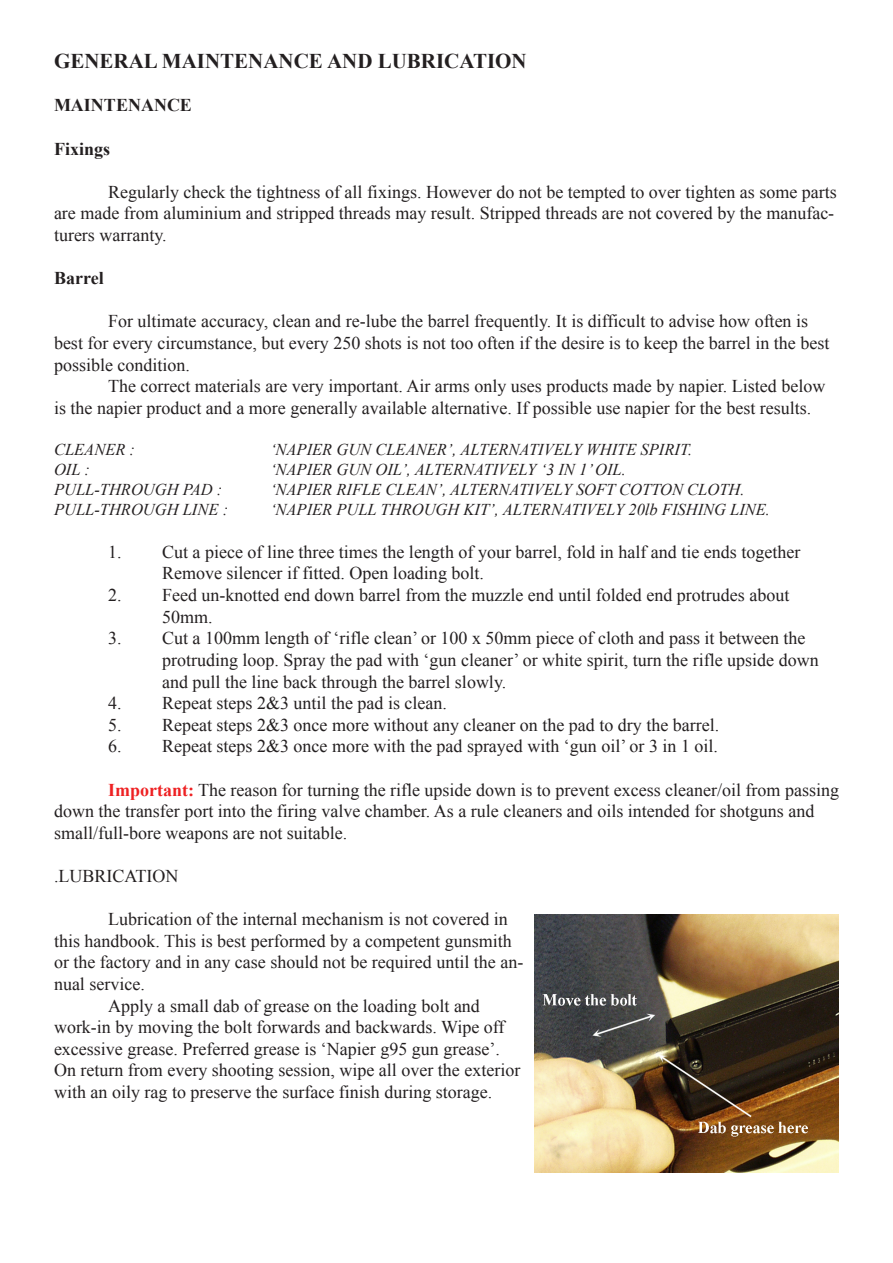
<style>
.page{position:relative;width:893px;height:1263px;background:#fff}
.page>*{position:absolute;margin:0;border:0;box-sizing:border-box;transform-origin:0 0}
.t1{font:700 21px "Times New Roman";color:#231f20}
.t2{font:18px/21.6px "Times New Roman";color:#231f20}
.t3{font:700 18px "Times New Roman";color:#231f20}
.t4{font:italic 16.5px "Times New Roman";color:#231f20}
.s1{font-weight:700;color:#ee2123}
</style>
<div class="page">
<img style="left:534px;top:914px;width:305px;height:259px">
<p class="t1" style="left:54px;top:47px;width:474px">GENERAL MAINTENANCE AND LUBRICATION</p>
<p class="t3" style="left:54px;top:93px;width:139px">MAINTENANCE</p>
<p class="t3" style="left:54px;top:136px;width:58px">Fixings</p>
<p class="t2" style="left:54px;top:181px;width:784px;text-indent:54px">Regularly check the tightness of all fixings. However do not be tempted to over tighten as some parts are made from aluminium and stripped threads may result. Stripped threads are not covered by the manufac&shy;turers warranty.</p>
<p class="t3" style="left:54px;top:266px;width:51px">Barrel</p>
<p class="t2" style="left:54px;top:310px;width:777px;text-indent:54px">For ultimate accuracy, clean and re-lube the barrel frequently. It is difficult to advise how often is best for every circumstance, but every 250 shots is not too often if the desire is to keep the barrel in the best possible condition.</p>
<p class="t2" style="left:54px;top:375px;width:773px;text-indent:54px">The correct materials are very important. Air arms only uses products made by napier. Listed below is the napier product and a more generally available alternative. If possible use napier for the best results.</p>
<p class="t4" style="left:54px;top:438px;width:83px">CLEANER :</p>
<p class="t4" style="left:270px;top:438px;width:424px">‘NAPIER GUN CLEANER’, ALTERNATIVELY WHITE SPIRIT.</p>
<p class="t4" style="left:54px;top:458px;width:37px">OIL :</p>
<p class="t4" style="left:270px;top:458px;width:357px">‘NAPIER GUN OIL’, ALTERNATIVELY ‘3 IN 1’ OIL.</p>
<p class="t4" style="left:54px;top:478px;width:170px">PULL-THROUGH PAD :</p>
<p class="t4" style="left:270px;top:478px;width:476px">‘NAPIER RIFLE CLEAN’, ALTERNATIVELY SOFT COTTON CLOTH.</p>
<p class="t4" style="left:54px;top:498px;width:176px">PULL-THROUGH LINE :</p>
<p class="t4" style="left:270px;top:498px;width:502px">‘NAPIER PULL THROUGH KIT’, ALTERNATIVELY 20lb FISHING LINE.</p>
<p class="t2" style="left:162px;top:541px;width:640px;text-indent:-54px">1. Cut a piece of line three times the length of your barrel, fold in half and tie ends together<br>Remove silencer if fitted. Open loading bolt.</p>
<p class="t2" style="left:162px;top:584px;width:629px;text-indent:-54px">2. Feed un-knotted end down barrel from the muzzle end until folded end protrudes about<br>50mm.</p>
<p class="t2" style="left:162px;top:627px;width:658px;text-indent:-54px">3. Cut a 100mm length of ‘rifle clean’ or 100 x 50mm piece of cloth and pass it between the protruding loop. Spray the pad with ‘gun cleaner’ or white spirit, turn the rifle upside down and pull the line back through the barrel slowly.</p>
<p class="t2" style="left:108px;top:692px;width:340px">4. Repeat steps 2&amp;3 until the pad is clean.</p>
<p class="t2" style="left:108px;top:714px;width:613px">5. Repeat steps 2&amp;3 once more without any cleaner on the pad to dry the barrel.</p>
<p class="t2" style="left:108px;top:735px;width:612px">6. Repeat steps 2&amp;3 once more with the pad sprayed with ‘gun oil’ or 3 in 1 oil.</p>
<p class="t2" style="left:54px;top:778px;width:786px;text-indent:54px"><span class="s1">Important:</span> The reason for turning the rifle upside down is to prevent excess cleaner/oil from passing down the transfer port into the firing valve chamber. As a rule cleaners and oils intended for shotguns and small/full-bore weapons are not suitable.</p>
<p class="t2" style="left:54px;top:865px;width:126px">.LUBRICATION</p>
<p class="t2" style="left:54px;top:908px;width:471px;text-indent:54px">Lubrication of the internal mechanism is not covered in this handbook. This is best performed by a competent gunsmith or the factory and in any case should not be required until the an&shy;nual service.</p>
<p class="t2" style="left:54px;top:994px;width:468px;text-indent:54px">Apply a small dab of grease on the loading bolt and work-in by moving the bolt forwards and backwards. Wipe off excessive grease. Preferred grease is ‘Napier g95 gun grease’.<br>On return from every shooting session, wipe all over the exterior with an oily rag to preserve the surface finish during storage.</p>
</div>
